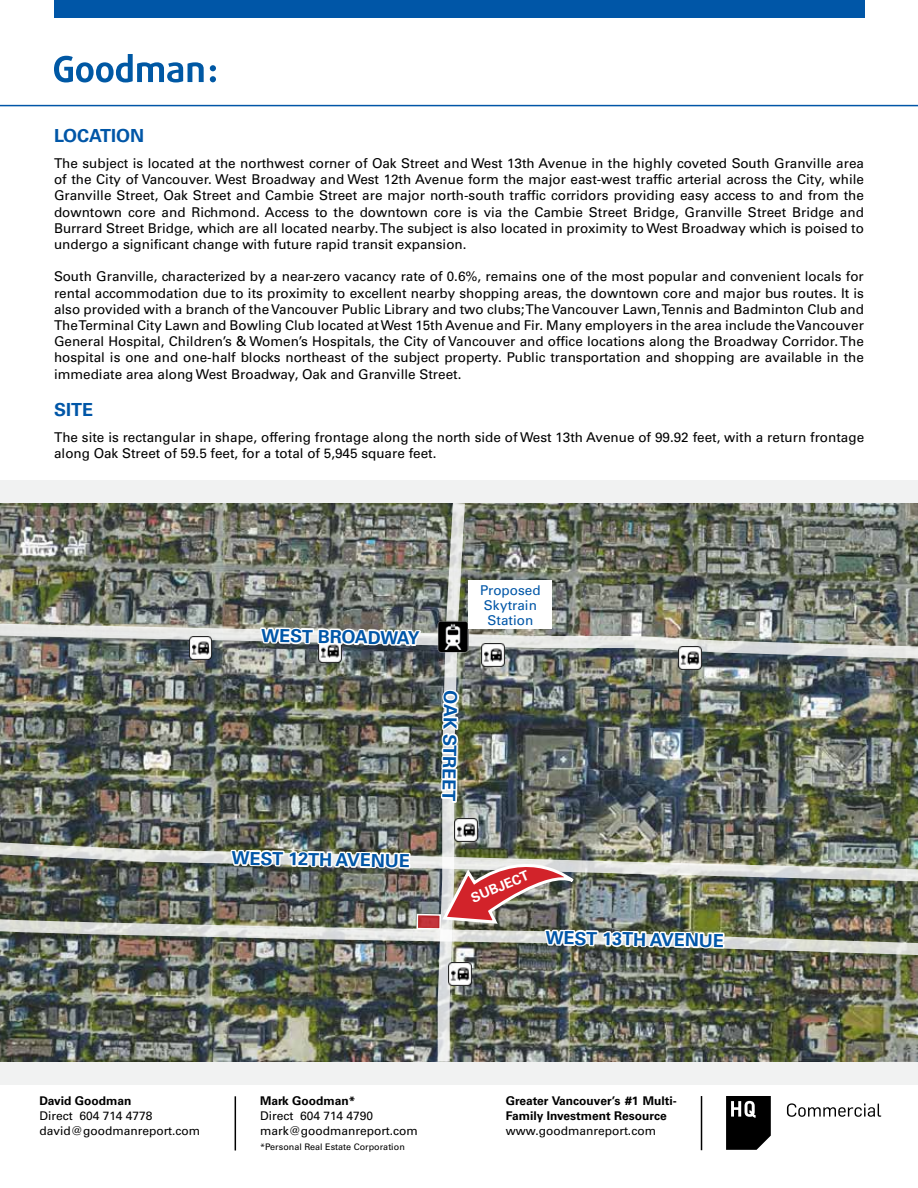
<style>
.page{position:relative;width:918px;height:1188px;background:#fff}
.page>*{position:absolute;margin:0;border:0;box-sizing:border-box;transform-origin:0 0}
.t1{font:700 18px "Univers LT Std";color:#0056a7}
.t2{font:13.5px/16.2px "Univers LT Std";color:#000;text-align:justify}
.t3{font:13.5px/15px "Univers LT Std";color:#0056a7}
.t4{font:700 13.5px "Univers LT Std";color:#fff}
.t5{font:12px/15px "Univers LT Std";color:#000}
.t6{font:700 12px/15px "Univers LT Std";color:#000}
.t7{font:9px "Univers LT Std";color:#000}
</style>
<div class="page">
<div style="left:54px;top:0;width:810px;height:18px;background:#0056a7"></div>
<svg style="left:54px;top:54px;width:150px;height:28px"></svg>
<svg style="left:210px;top:65px;width:6px;height:17px"></svg>
<div style="left:0;top:480px;width:918px;height:605px;background:#f1f2f2"></div>
<img style="left:0;top:503px;width:918px;height:648px">
<div style="left:417px;top:915px;width:23px;height:14px;background:#c2343a"></div>
<div style="left:416px;top:914px;width:25px;height:16px;border:2px solid #fff"></div>
<img style="left:454px;top:819px;width:23px;height:23px">
<img style="left:449px;top:962px;width:23px;height:23px">
<img style="left:482px;top:644px;width:23px;height:22px">
<img style="left:679px;top:647px;width:23px;height:22px">
<img style="left:189px;top:637px;width:23px;height:22px">
<img style="left:437px;top:621px;width:32px;height:31px">
<div style="left:469px;top:581px;width:83px;height:48px;background:#fff"></div>
<hr style="left:0;top:105px;width:918px;height:1px;background:#0056a7">
<h1 class="t1" style="left:54px;top:125px;width:89px">Locati on</h1>
<p class="t2" style="left:54px;top:155px;width:812px">The subject is located at the northwest corner of Oak Street and West 13th Avenue in the highly coveted South Granville area of the City of Vancouver. West Broadway and West 12th Avenue form the major east-west traffic arterial across the City, while Granville Street, Oak Street and Cambie Street are major north-south traffic corridors providing easy access to and from the downtown core and Richmond. Access to the downtown core is via the Cambie Street Bridge, Granville Street Bridge and Burrard Street Bridge, which are all located nearby. The subject is also located in proximity to West Broadway which is poised to undergo a significant change with future rapid transit expansion.</p>
<p class="t2" style="left:54px;top:269px;width:812px">South Granville, characterized by a near-zero vacancy rate of 0.6%, remains one of the most popular and convenient locals for rental accommodation due to its proximity to excellent nearby shopping areas, the downtown core and major bus routes. It is also provided with a branch of the Vancouver Public Library and two clubs; The Vancouver Lawn, Tennis and Badminton Club and The Terminal City Lawn and Bowling Club located at West 15th Avenue and Fir. Many employers in the area include the Vancouver General Hospital, Children’s &amp; Women’s Hospitals, the City of Vancouver and office locations along the Broadway Corridor. The hospital is one and one-half blocks northeast of the subject property. Public transportation and shopping are available in the immediate area along West Broadway, Oak and Granville Street.</p>
<h1 class="t1" style="left:54px;top:399px;width:41px">Site</h1>
<p class="t2" style="left:54px;top:429px;width:812px">The site is rectangular in shape, offering frontage along the north side of West 13th Avenue of 99.92 feet, with a return frontage along Oak Street of 59.5 feet, for a total of 5,945 square feet.</p>
<h1 class="t1" style="left:261px;top:625px;width:158px;rotate:1deg">West Broadw ay</h1>
<h1 class="t1" style="left:232px;top:847px;width:180px;rotate:1deg">West 12th Av enu e</h1>
<p class="t3" style="left:480px;top:582px;width:62px">Proposed<br>Skytrain<br>Station</p>
<h1 class="t1" style="left:461px;top:691px;width:109px;rotate:91deg">Oak St reet</h1>
<p class="t4" style="left:468px;top:891px;width:53px;rotate:-23deg">Sub ject</p>
<h1 class="t1" style="left:546px;top:927px;width:180px;rotate:1deg">West 13th Av enu e</h1>
<p class="t6" style="left:40px;top:1093px;width:94px">David Goodman</p>
<p class="t5" style="left:40px;top:1108px;width:162px">Direct 604 714 4778 david@goodmanreport.com</p>
<p class="t6" style="left:260px;top:1093px;width:97px">Mark Goodman*</p>
<p class="t5" style="left:260px;top:1108px;width:159px">Direct 604 714 4790 mark@goodmanreport.com</p>
<p class="t7" style="left:260px;top:1141px;width:146px">*Personal Real Estate Corporation</p>
<p class="t6" style="left:506px;top:1093px;width:173px">Greater Vancouver’s #1 Multi-<br>Family Investment Resource</p>
<p class="t5" style="left:506px;top:1123px;width:152px">www.goodmanreport.com</p>
</div>
